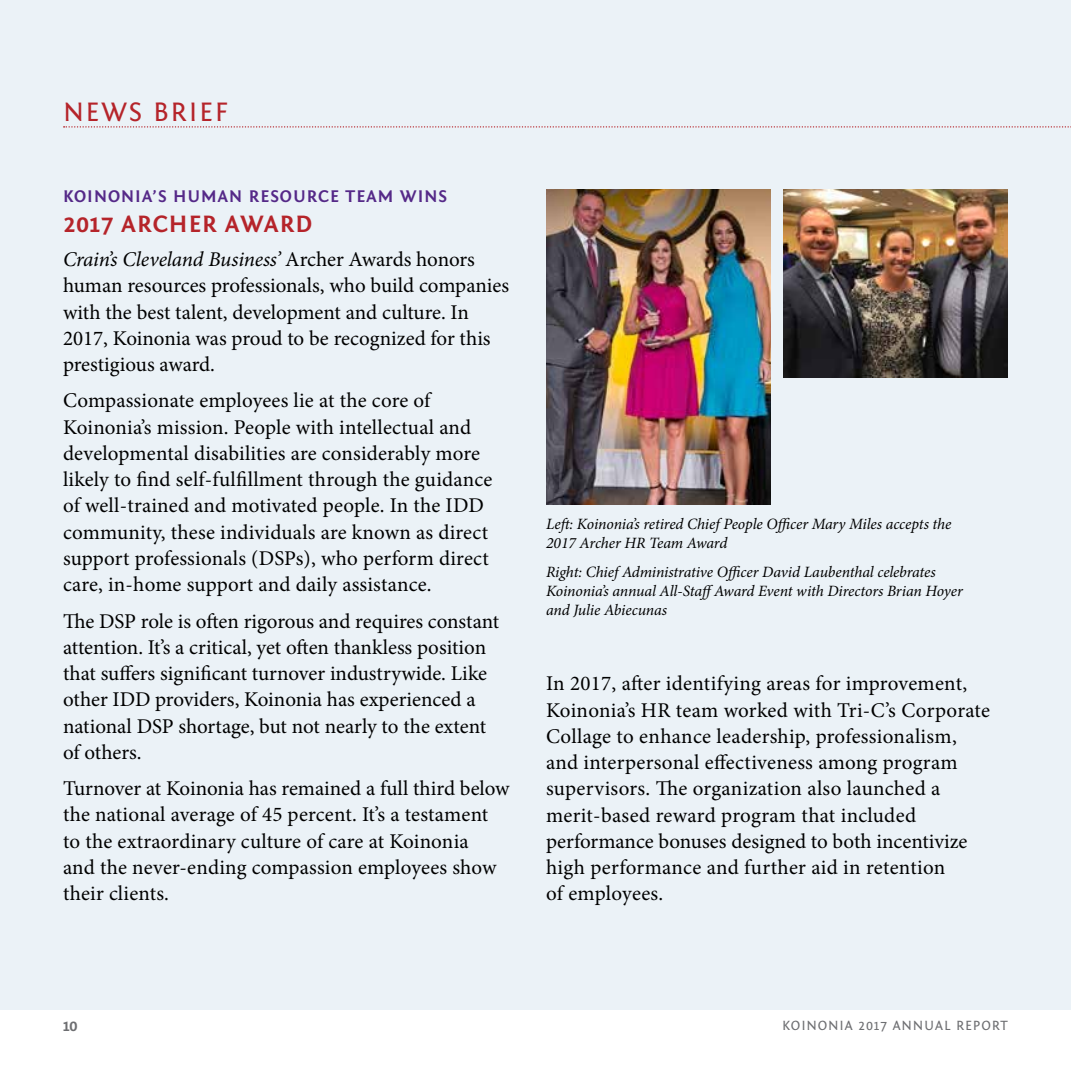
<style>
.page{position:relative;width:1071px;height:1071px;background:#fff}
.page>*{position:absolute;margin:0;border:0;box-sizing:border-box;transform-origin:0 0}
.t1{font:28px "Fontin Sans";letter-spacing:.06em;color:#b5242a}
.t2{font:700 24.5px "Fontin Sans";letter-spacing:.04em;color:#b5242a}
.t3{font:21px/26.2px "Minion Pro";letter-spacing:.005em;color:#000}
.t4{font:700 17.5px "Fontin Sans";letter-spacing:.06em;color:#552988}
.t5{font:italic 15.75px/18.9px "Minion Pro";letter-spacing:-.01em;color:#000}
.t6{font:700 15.75px "Fontin Sans";color:#6d6e71}
.t7{font:14px "Fontin Sans";letter-spacing:.06em;color:#6d6e71}
.s1{font-style:italic}
</style>
<div class="page">
<div style="left:0;top:0;width:1071px;height:1009px;background:#ebf2f7"></div>
<svg style="left:64px;top:126px;width:1007px;height:2px"></svg>
<img style="left:546px;top:189px;width:224px;height:316px">
<img style="left:784px;top:189px;width:224px;height:189px">
<h1 class="t1" style="left:63px;top:97px;width:167px">NEWS BRIEF</h1>
<p class="t4" style="left:63px;top:187px;width:386px">KOINONIA’S HUMAN RESOURCE TEAM WINS</p>
<p class="t2" style="left:63px;top:210px;width:251px">2017 ARCHER AWARD</p>
<p class="t3" style="left:63px;top:246px;width:448px"><span class="s1">Crain’s Cleveland Business’</span> Archer Awards honors human resources professionals, who build companies with the best talent, development and culture. In 2017, Koinonia was proud to be recognized for this prestigious award.</p>
<p class="t3" style="left:63px;top:388px;width:431px">Compassionate employees lie at the core of Koinonia’s mission. People with intellectual and developmental disabilities are considerably more likely to find self-fulfillment through the guidance of well-trained and motivated people. In the IDD community, these individuals are known as direct support professionals (DSPs), who perform direct care, in-home support and daily assistance.</p>
<p class="t3" style="left:63px;top:608px;width:438px">The DSP role is often rigorous and requires constant attention. It’s a critical, yet often thankless position that suffers significant turnover industrywide. Like other IDD providers, Koinonia has experienced a national DSP shortage, but not nearly to the extent of others.</p>
<p class="t3" style="left:63px;top:775px;width:448px">Turnover at Koinonia has remained a full third below the national average of 45 percent. It’s a testament to the extraordinary culture of care at Koinonia<br>and the never-ending compassion employees show their clients.</p>
<p class="t5" style="left:546px;top:515px;width:407px">Left: Koinonia’s retired Chief People Officer Mary Miles accepts the<br>2017 Archer HR Team Award</p>
<p class="t5" style="left:546px;top:563px;width:418px">Right: Chief Administrative Officer David Laubenthal celebrates<br>Koinonia’s annual All-StaffAward Event with Directors Brian Hoyer and Julie Abiecunas</p>
<p class="t3" style="left:546px;top:671px;width:446px">In 2017, after identifying areas for improvement, Koinonia’s HR team worked with Tri-C’s Corporate Collage to enhance leadership, professionalism, and interpersonal effectiveness among program supervisors. The organization also launched a merit-based reward program that included performance bonuses designed to both incentivize high performance and further aid in retention<br>of employees.</p>
<p class="t6" style="left:63px;top:1017px;width:16px">10</p>
<p class="t7" style="left:782px;top:1018px;width:227px">KOINONIA 2017 ANNUAL REPORT</p>
</div>
